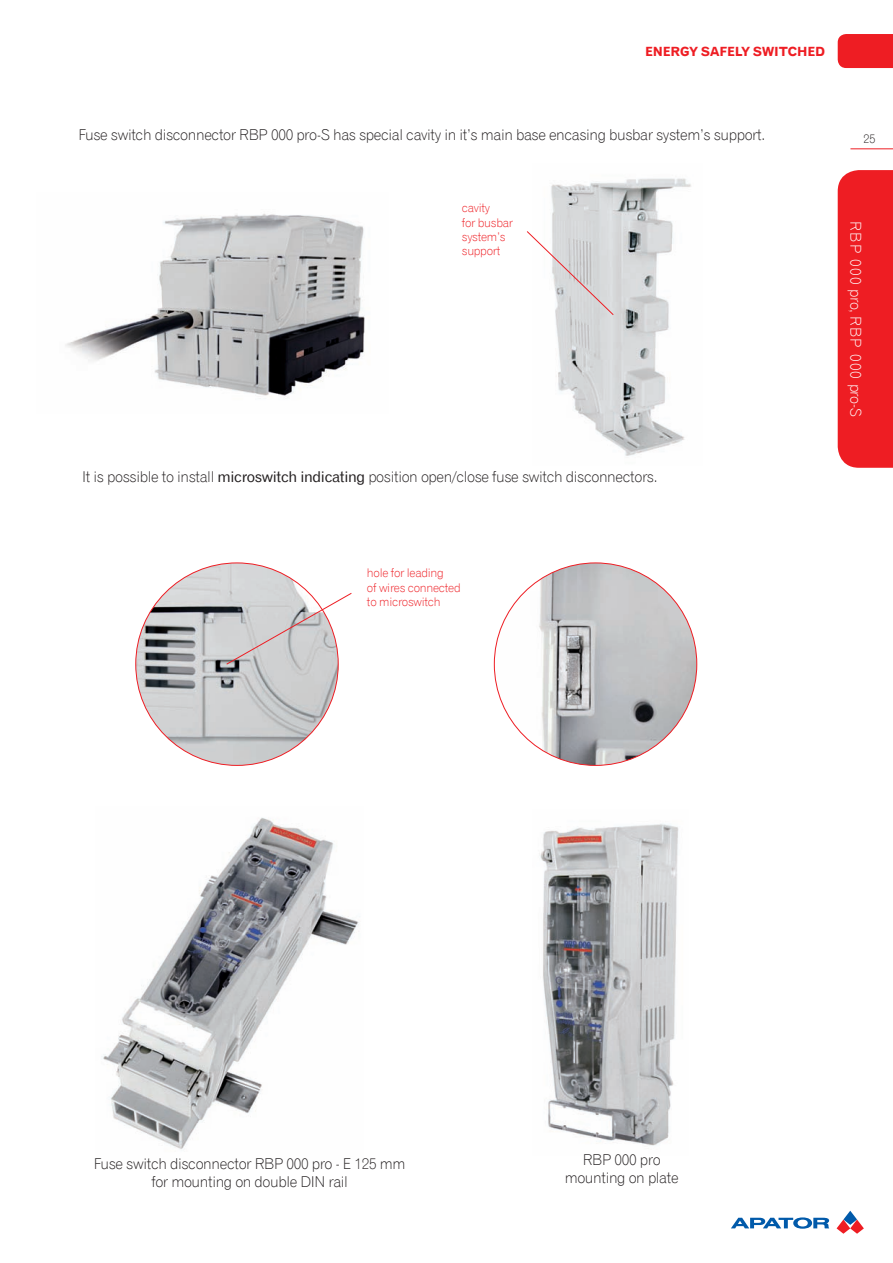
<style>
.page{position:relative;width:893px;height:1263px;background:#fff}
.page>*{position:absolute;margin:0;border:0;box-sizing:border-box;transform-origin:0 0}
.t1{font:15px/18px "Gothic 720 Lt EU";letter-spacing:-.025em;color:#231f20;text-align:center}
.t2{font:15px "Gothic 720 Lt EU";letter-spacing:.075em;color:#fff}
.t3{font:700 12.75px "Gothic 720 EU";letter-spacing:-.005em;color:#ee1d23}
.t4{font:12px/14.4px "Gothic 720 Lt EU";letter-spacing:-.025em;color:#ee1d23}
.t5{font:12px "Gothic 720 Lt EU";color:#231f20}
.s1{font-family:"Gothic 720 EU"}
</style>
<div class="page">
<div style="left:838px;top:34px;width:55px;height:34px;background:#ee1d23"></div>
<svg style="left:731px;top:1217px;width:98px;height:12px"></svg>
<svg style="left:837px;top:1211px;width:27px;height:23px"></svg>
<div style="left:838px;top:170px;width:55px;height:298px;background:#ee1d23"></div>
<hr style="left:850px;top:149px;width:43px;height:1px;background:#ee1d23">
<img style="left:103px;top:817px;width:256px;height:333px">
<img style="left:136px;top:563px;width:202px;height:202px;border-radius:101px">
<img style="left:551px;top:178px;width:140px;height:278px">
<img style="left:494px;top:563px;width:203px;height:202px;border-radius:101px">
<img style="left:65px;top:213px;width:300px;height:186px">
<img style="left:539px;top:823px;width:140px;height:323px">
<svg style="left:527px;top:231px;width:87px;height:84px"></svg>
<svg style="left:226px;top:593px;width:126px;height:72px"></svg>
<p class="t3" style="left:645px;top:43px;width:181px">ENERGY SAFELY SWITCHED</p>
<p class="t1" style="left:79px;top:126px;width:688px">Fuse switch disconnector RBP 000 pro-S has special cavity in it’s main base encasing busbar system’s support.</p>
<p class="t5" style="left:863px;top:131px;width:14px">25</p>
<p class="t4" style="left:462px;top:201px;width:53px">cavity<br>for busbar system’s support</p>
<p class="t1" style="left:82px;top:468px;width:577px">It is possible to install <span class="s1">microswitch indicating</span> position open/close fuse switch disconnectors.</p>
<p class="t4" style="left:367px;top:566px;width:95px">hole for leading<br>of wires connected to microswitch</p>
<p class="t2" style="left:865px;top:221px;width:197px;rotate:90deg">RBP 000 pro, RBP 000 pro-S</p>
<p class="t1" style="left:94px;top:1155px;width:313px">Fuse switch disconnector RBP 000 pro - E 125 mm for mounting on double DIN rail</p>
<p class="t1" style="left:565px;top:1151px;width:115px">RBP 000 pro mounting on plate</p>
</div>
